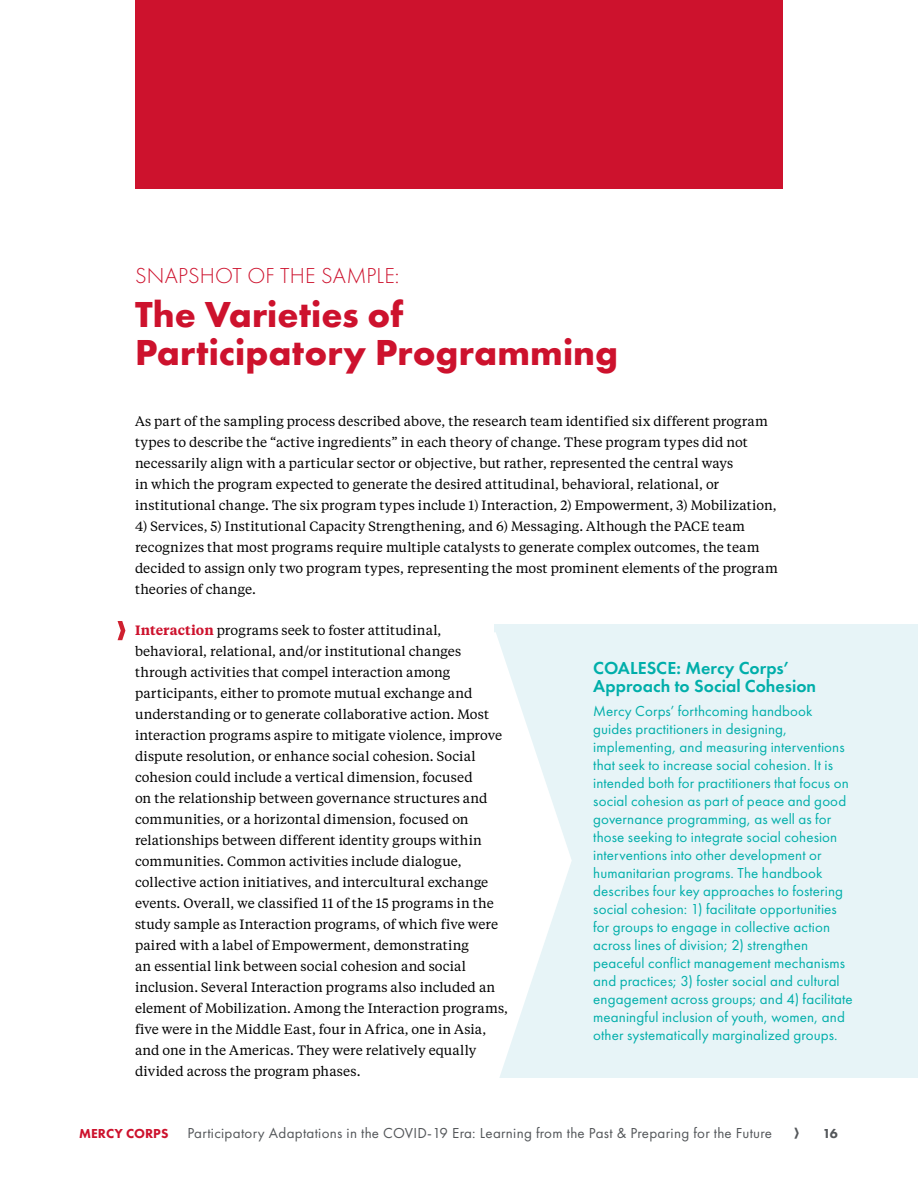
<style>
.page{position:relative;width:918px;height:1188px;background:#fff}
.page>*{position:absolute;margin:0;border:0;box-sizing:border-box;transform-origin:0 0}
.head_1{font:700 37.5px/37.5px "Futura PT";letter-spacing:.005em;color:#cd122d}
.head_1-2{font:300 22.5px "Futura PT";letter-spacing:.01em;color:#cd122d}
.text_box_head{font:600 18px/18px "Futura PT";color:#00aeaa}
.text_box{font:15px/18px "Futura PT";letter-spacing:.01em;color:#00aeaa}
.t1{font:15px "Futura PT";letter-spacing:.02em;color:#54575a}
.body{font:13.5px/21px "Tiempos Text";letter-spacing:.005em;color:#000}
.t2{font:800 13.5px "Futura PT";color:#cd122d}
.t3{font:800 13.5px "Futura PT";color:#54575a}
.s1{font-weight:600;color:#cd122d}
</style>
<div class="page">
<div style="left:135px;top:0;width:648px;height:189px;background:#cd122d"></div>
<div style="left:495px;top:624px;width:423px;height:453px;background:#e7f4f7"></div>
<svg style="left:495px;top:632px;width:77px;height:446px"></svg>
<svg style="left:118px;top:621px;width:7px;height:19px"></svg>
<p class="head_1-2" style="left:135px;top:263px;width:266px">SNAPSHOT OF THE SAMPLE:</p>
<p class="head_1" style="left:135px;top:295px;width:485px">The Varieties of<br>Participatory Programming</p>
<p class="body" style="left:135px;top:410px;width:643px">As part of the sampling process described above, the research team identified six different program types to describe the “active ingredients” in each theory of change. These program types did not necessarily align with a particular sector or objective, but rather, represented the central ways<br>in which the program expected to generate the desired attitudinal, behavioral, relational, or institutional change. The six program types include 1) Interaction, 2) Empowerment, 3) Mobilization,</p>
<p class="body" style="left:135px;top:515px;width:645px">4) Services, 5) Institutional Capacity Strengthening, and 6) Messaging. Although the PACE team recognizes that most programs require multiple catalysts to generate complex outcomes, the team decided to assign only two program types, representing the most prominent elements of the program theories of change.</p>
<p class="body" style="left:135px;top:619px;width:375px"><span class="s1">Interaction</span> programs seek to foster attitudinal, behavioral, relational, and/or institutional changes through activities that compel interaction among participants, either to promote mutual exchange and understanding or to generate collaborative action. Most interaction programs aspire to mitigate violence, improve dispute resolution, or enhance social cohesion. Social cohesion could include a vertical dimension, focused<br>on the relationship between governance structures and communities, or a horizontal dimension, focused on relationships between different identity groups within communities. Common activities include dialogue, collective action initiatives, and intercultural exchange events. Overall, we classified 11 of the 15 programs in the study sample as Interaction programs, of which five were paired with a label of Empowerment, demonstrating<br>an essential link between social cohesion and social inclusion. Several Interaction programs also included an element of Mobilization. Among the Interaction programs, five were in the Middle East, four in Africa, one in Asia, and one in the Americas. They were relatively equally divided across the program phases.</p>
<p class="text_box_head" style="left:593px;top:658px;width:224px">COALESCE: Mercy Corps’<br>Approach to Social Cohesion</p>
<p class="text_box" style="left:593px;top:702px;width:261px">Mercy Corps’ forthcoming handbook guides practitioners in designing, implementing, and measuring interventions that seek to increase social cohesion. It is intended both for practitioners that focus on social cohesion as part of peace and good governance programming, as well as for those seeking to integrate social cohesion interventions into other development or humanitarian programs. The handbook describes four key approaches to fostering social cohesion: 1) facilitate opportunities for groups to engage in collective action across lines of division; 2) strengthen peaceful conflict management mechanisms and practices; 3) foster social and cultural engagement across groups; and 4) facilitate meaningful inclusion of youth, women, and other systematically marginalized groups.</p>
<p class="t2" style="left:79px;top:1125px;width:91px">MERCY CORPS</p>
<p class="t1" style="left:187px;top:1124px;width:586px">Participatory Adaptations in the COVID-19 Era: Learning from the Past &amp; Preparing for the Future</p>
<p class="t3" style="left:823px;top:1125px;width:17px">16</p>
</div>
